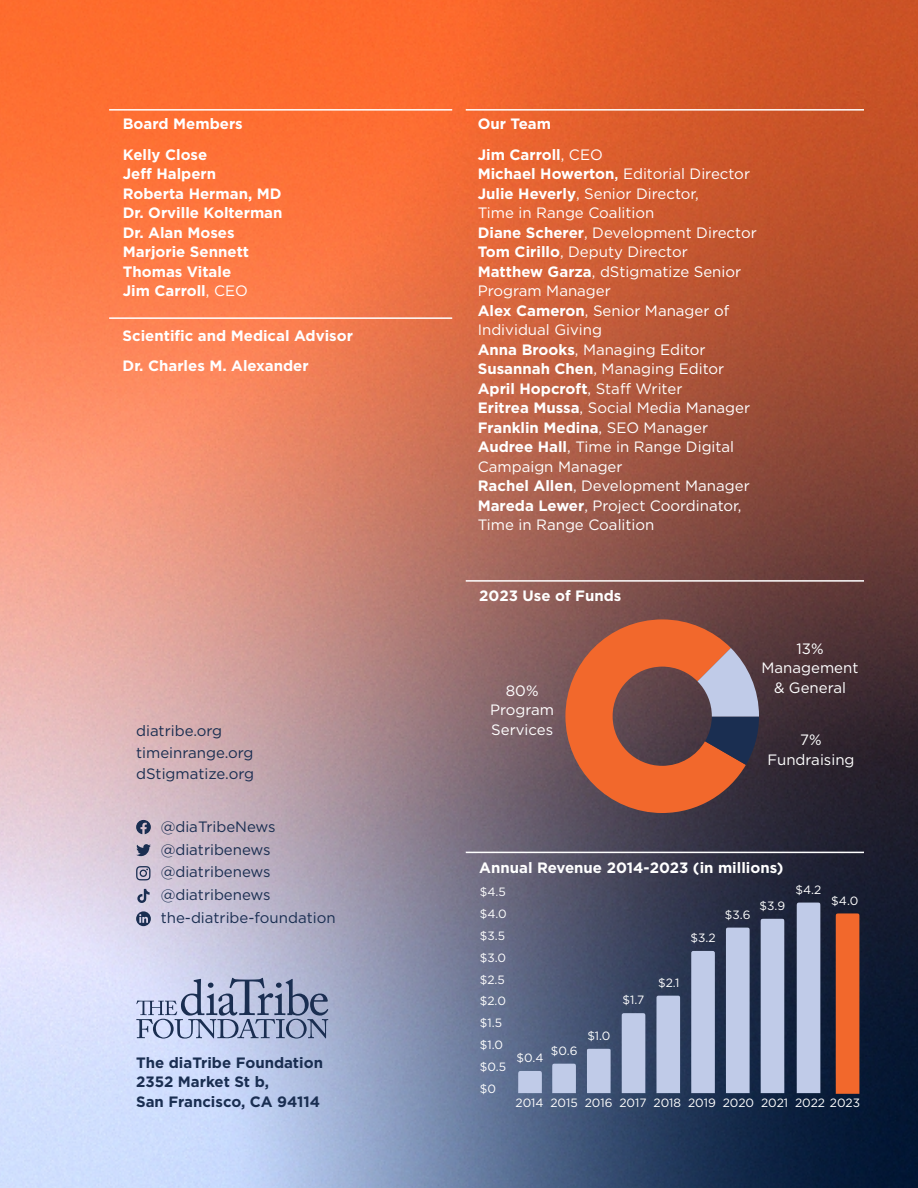
<style>
.page{position:relative;width:918px;height:1188px;background:#fff}
.page>*{position:absolute;margin:0;border:0;box-sizing:border-box;transform-origin:0 0}
.t1{font:15px/19.5px "Gotham";color:#fff;text-align:center}
.t2{font:700 15px/19.5px "Gotham";color:#fff}
.t3{font:15px/22.8px "Gotham";color:#1a2e51}
.t4{font:700 15px/19.5px "Gotham";color:#1a2e51}
.t5{font:12px/21.9px "Gotham";color:#fff}
.s1{font-weight:400}
.s2{font-weight:700}
.s3{font-weight:500}
</style>
<div class="page">
<img style="left:0;top:0;width:918px;height:1188px">
<div style="left:726px;top:928px;width:24px;height:165px;background:#c0cbe8"></div>
<div style="left:656px;top:996px;width:24px;height:97px;background:#c0cbe8"></div>
<div style="left:761px;top:919px;width:23px;height:174px;background:#c0cbe8"></div>
<div style="left:797px;top:903px;width:23px;height:190px;background:#c0cbe8"></div>
<div style="left:836px;top:913px;width:23px;height:181px;background:#f2682c"></div>
<svg style="left:691px;top:951px;width:24px;height:142px;background:#bdc8e5"></svg>
<svg style="left:518px;top:1071px;width:24px;height:22px"></svg>
<div style="left:622px;top:1013px;width:24px;height:80px;background:#c0cbe8"></div>
<svg style="left:587px;top:1049px;width:24px;height:44px"></svg>
<svg style="left:552px;top:1064px;width:24px;height:29px"></svg>
<svg style="left:136px;top:978px;width:192px;height:61px;background:#9fa9c8"></svg>
<svg style="left:136px;top:866px;width:14px;height:14px"></svg>
<svg style="left:136px;top:844px;width:15px;height:12px"></svg>
<svg style="left:136px;top:911px;width:15px;height:15px"></svg>
<svg style="left:136px;top:820px;width:15px;height:14px"></svg>
<svg style="left:137px;top:889px;width:13px;height:14px"></svg>
<hr style="left:109px;top:109px;width:343px;height:2px;background:#fff">
<hr style="left:466px;top:580px;width:398px;height:2px;background:#fff">
<hr style="left:466px;top:852px;width:398px;height:1px;background:#fff">
<hr style="left:109px;top:317px;width:343px;height:2px;background:#fff">
<hr style="left:466px;top:109px;width:398px;height:2px;background:#fff">
<svg style="left:565px;top:619px;width:194px;height:194px;background:#a25c48"></svg>
<p class="t2" style="left:123px;top:109px;width:121px;line-height:30.3px">Board Members<br>Kelly Close</p>
<p class="t2" style="left:123px;top:164px;width:161px">Jeff Halpern<br>Roberta Herman, MD<br>Dr. Orville Kolterman<br>Dr. Alan Moses<br>Marjorie Sennett<br>Thomas Vitale<br>Jim Carroll<span class="s1">, CEO</span></p>
<p class="t2" style="left:123px;top:320px;width:232px;line-height:30.3px">Scientific and Medical Advisor<br>Dr. Charles M. Alexander</p>
<p class="t3" style="left:136px;top:720px;width:119px;line-height:21.6px">diatribe.org timeinrange.org dStigmatize.org</p>
<p class="t3" style="left:161px;top:815px;width:176px">@diaTribeNews @diatribenews @diatribenews @diatribenews the-diatribe-foundation</p>
<p class="t4" style="left:136px;top:1053px;width:188px">The diaTribe Foundation<br>2352 Market St b,<br>San Francisco, CA 94114</p>
<p class="t2" style="left:478px;top:109px;width:127px;line-height:30.3px">Our Team<br>Jim Carroll<span class="s1">, CEO</span></p>
<p class="t1" style="left:478px;top:164px;width:281px;text-align:left"><span class="s2">Michael Howerton</span><span class="s3">,</span> Editorial Director<br><span class="s2">Julie Heverly</span>, Senior Director,<br>Time in Range Coalition<br><span class="s2">Diane Scherer</span>, Development Director<br><span class="s2">Tom Cirillo</span>, Deputy Director<br><span class="s2">Matthew Garza</span>, dStigmatize Senior<br>Program Manager<br><span class="s2">Alex Cameron</span>, Senior Manager of<br>Individual Giving<br><span class="s2">Anna Brooks</span>, Managing Editor<br><span class="s2">Susannah Chen</span>, Managing Editor<br><span class="s2">April Hopcroft</span>, Staff Writer<br><span class="s2">Eritrea Mussa</span>, Social Media Manager<br><span class="s2">Franklin Medina</span>, SEO Manager<br><span class="s2">Audree Hall</span>, Time in Range Digital<br>Campaign Manager<br><span class="s2">Rachel Allen</span>, Development Manager<br><span class="s2">Mareda Lewer</span>, Project Coordinator,<br>Time in Range Coalition</p>
<p class="t2" style="left:479px;top:586px;width:144px">2023 Use of Funds</p>
<p class="t1" style="left:490px;top:680px;width:66px">80%<br>Program<br>Services</p>
<p class="t1" style="left:762px;top:638px;width:98px">13%<br>Management &amp; General</p>
<p class="t1" style="left:767px;top:730px;width:89px">7%<br>Fundraising</p>
<p class="t2" style="left:479px;top:858px;width:306px">Annual Revenue 2014-2023 (in millions)</p>
<p class="t5" style="left:480px;top:881px;width:28px">$4.5 $4.0 $3.5 $3.0 $2.5 $2.0 $1.5 $1.0 $0.5 $0</p>
<p class="t5" style="left:517px;top:1047px;width:28px">$0.4</p>
<p class="t5" style="left:551px;top:1039px;width:28px">$0.6</p>
<p class="t5" style="left:587px;top:1024px;width:25px">$1.0</p>
<p class="t5" style="left:623px;top:989px;width:23px">$1.7</p>
<p class="t5" style="left:691px;top:927px;width:27px">$3.2</p>
<p class="t5" style="left:725px;top:904px;width:27px">$3.6</p>
<p class="t5" style="left:760px;top:895px;width:27px">$3.9</p>
<p class="t5" style="left:658px;top:971px;width:23px">$2.1</p>
<p class="t5" style="left:796px;top:878px;width:27px">$4.2</p>
<p class="t5" style="left:831px;top:889px;width:28px">$4.0</p>
<p class="t5" style="left:515px;top:1092px;width:346px">2014 2015 2016 2017 2018 2019 2020 2021 2022 2023</p>
</div>
